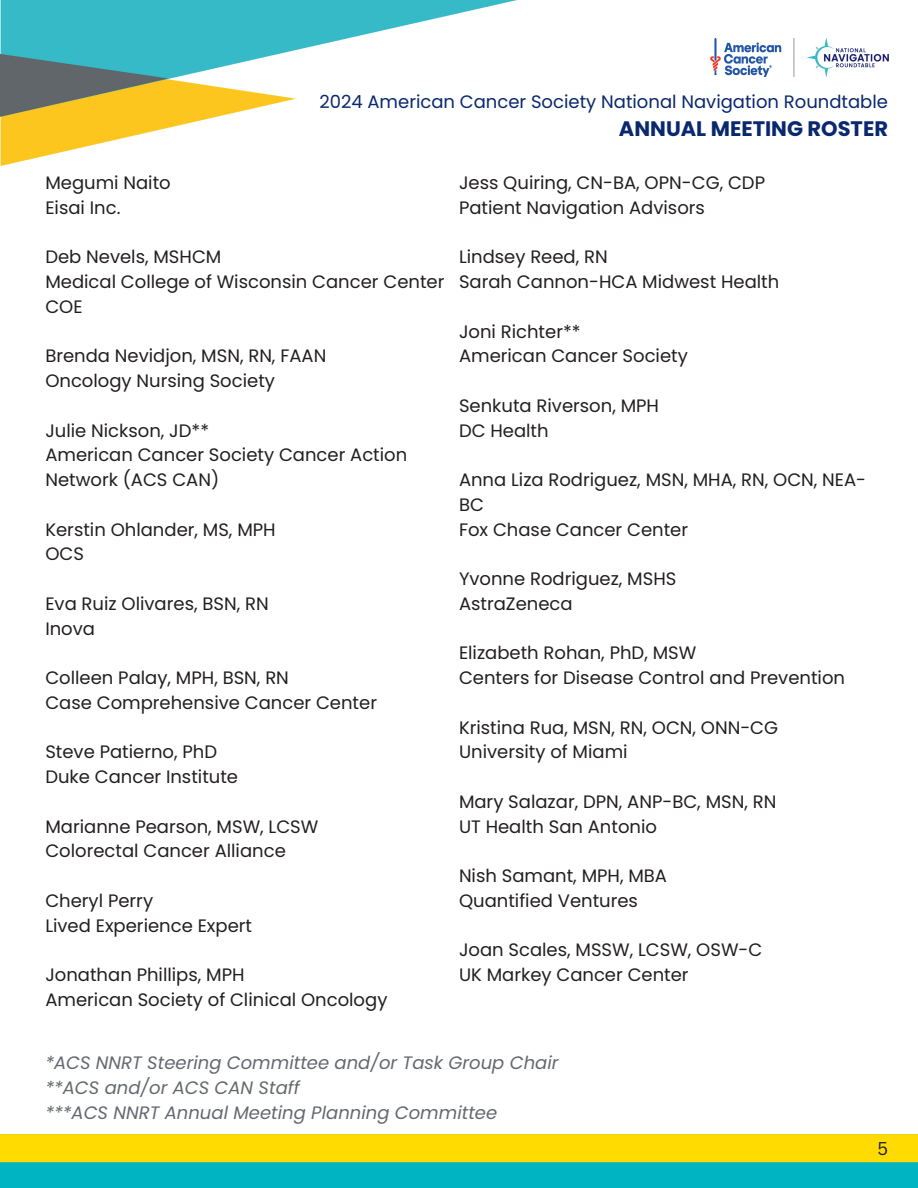
<style>
.page{position:relative;width:918px;height:1188px;background:#fff}
.page>*{position:absolute;margin:0;border:0;box-sizing:border-box;transform-origin:0 0}
.t1{font:700 21px "Poppins";color:#09286d}
.t2{font:18px/24.8px "Poppins";color:#231f20}
.t3{font:italic 18px/24.8px "Poppins";color:#64686f}
.t4{font:18px "Poppins";color:#09286d}
.t5{font:18px "Canva Sans";color:#231f20}
</style>
<div class="page">
<div style="left:0;top:1134px;width:918px;height:54px;background:#00b5c1"></div>
<div style="left:0;top:1134px;width:918px;height:28px;background:#ffdb01"></div>
<img style="left:0;top:0;width:517px;height:165px">
<img style="left:710px;top:39px;width:178px;height:37px">
<h1 class="t4" style="left:319px;top:89px;width:570px">2024 American Cancer Society National Navigation Roundtable</h1>
<h1 class="t1" style="left:619px;top:114px;width:271px">ANNUAL MEETING ROSTER</h1>
<h1 class="t2" style="left:45px;top:170px;width:127px">Megumi Naito<br>Eisai Inc.</h1>
<h1 class="t2" style="left:45px;top:245px;width:401px">Deb Nevels, MSHCM<br>Medical College of Wisconsin Cancer Center<br>COE</h1>
<h1 class="t2" style="left:45px;top:344px;width:282px">Brenda Nevidjon, MSN, RN, FAAN<br>Oncology Nursing Society</h1>
<h1 class="t2" style="left:45px;top:418px;width:363px">Julie Nickson, JD**<br>American Cancer Society Cancer Action<br>Network (ACS CAN)</h1>
<h1 class="t2" style="left:45px;top:517px;width:232px">Kerstin Ohlander, MS, MPH<br>OCS</h1>
<h1 class="t2" style="left:45px;top:591px;width:225px">Eva Ruiz Olivares, BSN, RN<br>Inova</h1>
<h1 class="t2" style="left:45px;top:665px;width:333px">Colleen Palay, MPH, BSN, RN<br>Case Comprehensive Cancer Center</h1>
<h1 class="t2" style="left:45px;top:740px;width:194px">Steve Patierno, PhD<br>Duke Cancer Institute</h1>
<h1 class="t2" style="left:45px;top:814px;width:275px">Marianne Pearson, MSW, LCSW<br>Colorectal Cancer Alliance</h1>
<h1 class="t2" style="left:45px;top:888px;width:208px">Cheryl Perry<br>Lived Experience Expert</h1>
<h1 class="t2" style="left:45px;top:962px;width:344px">Jonathan Phillips, MPH<br>American Society of Clinical Oncology</h1>
<h1 class="t2" style="left:459px;top:170px;width:308px">Jess Quiring, CN-BA, OPN-CG, CDP<br>Patient Navigation Advisors</h1>
<h1 class="t2" style="left:459px;top:245px;width:322px">Lindsey Reed, RN<br>Sarah Cannon-HCA Midwest Health</h1>
<h1 class="t2" style="left:459px;top:319px;width:230px">Joni Richter**<br>American Cancer Society</h1>
<h1 class="t2" style="left:459px;top:393px;width:202px">Senkuta Riverson, MPH<br>DC Health</h1>
<h1 class="t2" style="left:459px;top:467px;width:409px">Anna Liza Rodriguez, MSN, MHA, RN, OCN, NEA-<br>BC<br>Fox Chase Cancer Center</h1>
<h1 class="t2" style="left:459px;top:566px;width:219px">Yvonne Rodriguez, MSHS<br>AstraZeneca</h1>
<h1 class="t2" style="left:459px;top:641px;width:388px">Elizabeth Rohan, PhD, MSW<br>Centers for Disease Control and Prevention</h1>
<h1 class="t2" style="left:459px;top:715px;width:321px">Kristina Rua, MSN, RN, OCN, ONN-CG<br>University of Miami</h1>
<h1 class="t2" style="left:459px;top:789px;width:319px">Mary Salazar, DPN, ANP-BC, MSN, RN<br>UT Health San Antonio</h1>
<h1 class="t2" style="left:459px;top:863px;width:210px">Nish Samant, MPH, MBA<br>Quantified Ventures</h1>
<h1 class="t2" style="left:459px;top:938px;width:305px">Joan Scales, MSSW, LCSW, OSW-C<br>UK Markey Cancer Center</h1>
<h1 class="t3" style="left:45px;top:1050px;width:515px">*ACS NNRT Steering Committee and/or Task Group Chair **ACS and/or ACS CAN Staff<br>***ACS NNRT Annual Meeting Planning Committee</h1>
<p class="t5" style="left:877px;top:1136px;width:12px">5</p>
</div>
